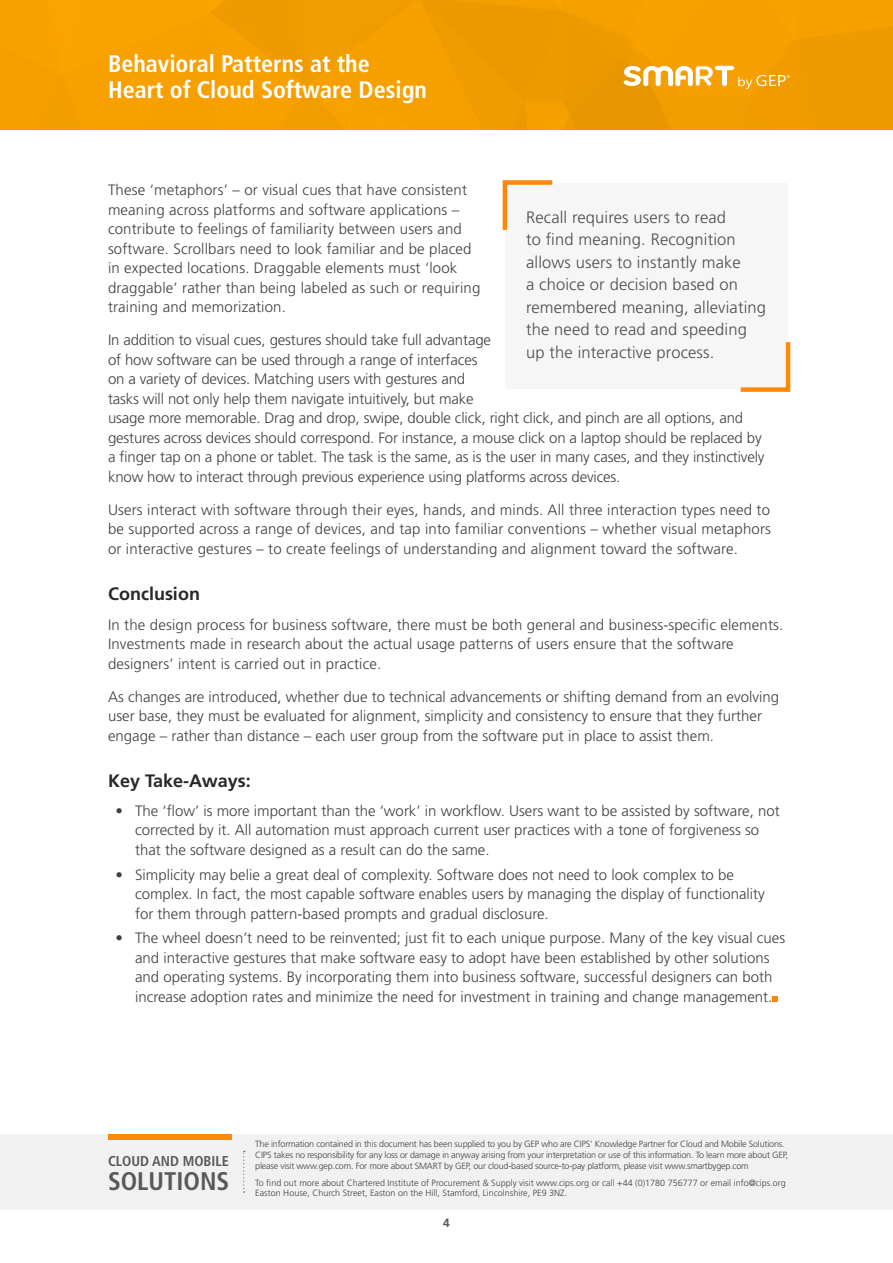
<style>
.page{position:relative;width:893px;height:1263px;background:#fff}
.page>*{position:absolute;margin:0;border:0;box-sizing:border-box;transform-origin:0 0}
.t1{font:700 condensed 25.5px "Frutiger LT Std";color:#58595b}
.t2{font:700 condensed 24px/26.2px "Frutiger LT Std";color:#fff}
.t3{font:700 18px "Frutiger";color:#292829}
.t4{font:300 16.5px/22.5px "Frutiger LT Std";letter-spacing:.01em;color:#4d4d4f}
.t5{font:300 15px/19.5px "Frutiger";color:#414042}
.t6{font:700 condensed 14.25px "Frutiger LT Std";color:#58595b}
.t7{font:700 12px "Frutiger";color:#58595b}
.t8{font:300 9px/10.8px "Frutiger LT Std";letter-spacing:-.02em;color:#414042}
.t9{font:300 9px/10.8px "Frutiger LT Std";color:#414042}
.t10{font:4.05px "Arial";color:#fff}
</style>
<div class="page">
<div style="left:505px;top:183px;width:283px;height:206px;background:#f6f6f6"></div>
<svg style="left:740px;top:342px;width:51px;height:50px"></svg>
<svg style="left:502px;top:180px;width:51px;height:50px"></svg>
<img style="left:0;top:0;width:893px;height:130px">
<svg style="left:772px;top:997px;width:5px;height:5px"></svg>
<svg style="left:624px;top:66px;width:162px;height:23px"></svg>
<div style="left:0;top:1134px;width:893px;height:75px;background:#f1f1f2"></div>
<div style="left:108px;top:1134px;width:124px;height:5px;background:#ff8806"></div>
<svg style="left:243px;top:1151px;width:2px;height:41px"></svg>
<h2 class="t2" style="left:108px;top:51px;width:321px">Behavioral Patterns at the<br>Heart of Cloud Software Design</h2>
<p class="t10" style="left:787px;top:74px;width:4px">®</p>
<p class="t5" style="left:108px;top:180px;width:374px">These ‘metaphors’ – or visual cues that have consistent meaning across platforms and software applications – contribute to feelings of familiarity between users and software. Scrollbars need to look familiar and be placed in expected locations. Draggable elements must ‘look draggable’ rather than being labeled as such or requiring training and memorization.</p>
<p class="t5" style="left:108px;top:330px;width:658px">In addition to visual cues, gestures should take full advantage<br>of how software can be used through a range of interfaces<br>on a variety of devices. Matching users with gestures and<br>tasks will not only help them navigate intuitively, but make<br>usage more memorable. Drag and drop, swipe, double click, right click, and pinch are all options, and gestures across devices should correspond. For instance, a mouse click on a laptop should be replaced by a finger tap on a phone or tablet. The task is the same, as is the user in many cases, and they instinctively know how to interact through previous experience using platforms across devices.</p>
<p class="t5" style="left:108px;top:500px;width:665px;text-align:justify">Users interact with software through their eyes, hands, and minds. All three interaction types need to be supported across a range of devices, and tap into familiar conventions – whether visual metaphors or interactive gestures – to create feelings of understanding and alignment toward the software.</p>
<p class="t3" style="left:108px;top:584px;width:93px">Conclusion</p>
<p class="t5" style="left:108px;top:615px;width:677px">In the design process for business software, there must be both general and business-specific elements.<br>Investments made in research about the actual usage patterns of users ensure that the software designers’ intent is carried out in practice.</p>
<p class="t5" style="left:108px;top:687px;width:672px">As changes are introduced, whether due to technical advancements or shifting demand from an evolving user base, they must be evaluated for alignment, simplicity and consistency to ensure that they further engage – rather than distance – each user group from the software put in place to assist them.</p>
<p class="t3" style="left:108px;top:771px;width:144px">Key Take-Aways:</p>
<p class="t5" style="left:135px;top:801px;width:646px;text-indent:-20px">• The ‘flow’ is more important than the ‘work’ in workflow. Users want to be assisted by software, not corrected by it. All automation must approach current user practices with a tone of forgiveness so that the software designed as a result can do the same.</p>
<p class="t5" style="left:135px;top:864px;width:631px;text-indent:-20px">• Simplicity may belie a great deal of complexity. Software does not need to look complex to be complex. In fact, the most capable software enables users by managing the display of functionality for them through pattern-based prompts and gradual disclosure.</p>
<p class="t5" style="left:116px;top:928px;width:671px;text-align:center">• The wheel doesn’t need to be reinvented; just fit to each unique purpose. Many of the key visual cues and interactive gestures that make software easy to adopt have been established by other solutions<br>and operating systems. By incorporating them into business software, successful designers can both increase adoption rates and minimize the need for investment in training and change management.</p>
<p class="t4" style="left:526px;top:206px;width:241px">Recall requires users to read<br>to find meaning. Recognition allows users to instantly make<br>a choice or decision based on remembered meaning, alleviating the need to read and speeding up the interactive process.</p>
<p class="t6" style="left:108px;top:1152px;width:122px">CLOUD AND MOBILE</p>
<h1 class="t1" style="left:108px;top:1166px;width:123px">SOLUTIONS</h1>
<p class="t8" style="left:255px;top:1139px;width:534px">The information contained in this document has been supplied to you by GEP who are CIPS’ Knowledge Partner for Cloud and Mobile Solutions.<br>CIPS takes no responsibility for any loss or damage in anyway arising from your interpretation or use of this information. To learn more about GEP, please visit www.gep.com. For more about SMART by GEP, our cloud-based source-to-pay platform, please visit www.smartbygep.com</p>
<p class="t9" style="left:255px;top:1177px;width:532px">To find out more about Chartered Institute of Procurement &amp; Supply visit www.cips.org or call +44 (0)1780 756777 or email info@cips.org<br>Easton House, Church Street, Easton on the Hill, Stamford, Lincolnshire, PE9 3NZ.</p>
<p class="t7" style="left:443px;top:1216px;width:8px">4</p>
</div>
